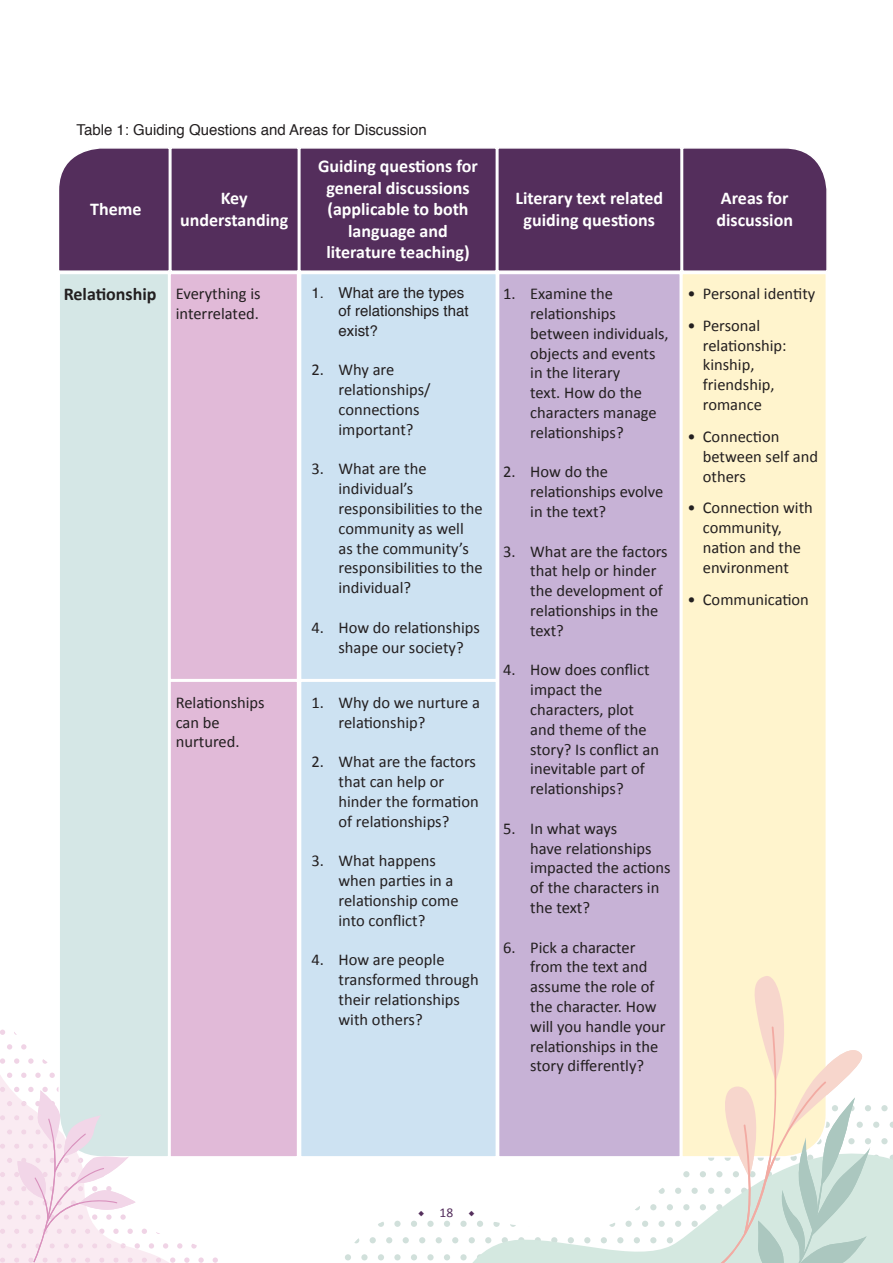
<style>
.page{position:relative;width:893px;height:1263px;background:#fff}
.page>*{position:absolute;margin:0;border:0;box-sizing:border-box;transform-origin:0 0}
.t1{font:700 18px/21.6px "Calibri";color:#fff;text-align:center}
.t2{font:700 18px "Calibri";color:#231f20}
.t3{font:16.5px/19.8px "Calibri";color:#231f20}
.t4{font:15px/18px "Helvetica";color:#231f20;text-align:right}
.t5{font:13.5px "Minion Pro";color:#542e5c}
.s1{font-weight:400;font-size:16.5px}
.s2{font-family:"Calibri"}
</style>
<div class="page">
<svg style="left:378px;top:1222px;width:6px;height:5px"></svg>
<div style="left:394px;top:1221px;width:7px;height:6px;background:#d1e0db;border-radius:50%"></div>
<svg style="left:411px;top:1221px;width:6px;height:6px"></svg>
<div style="left:427px;top:1221px;width:7px;height:6px;background:#d1e0db;border-radius:50%"></div>
<svg style="left:444px;top:1221px;width:6px;height:6px"></svg>
<svg style="left:354px;top:1238px;width:5px;height:5px"></svg>
<svg style="left:370px;top:1237px;width:6px;height:6px"></svg>
<svg style="left:386px;top:1237px;width:6px;height:6px"></svg>
<svg style="left:403px;top:1237px;width:6px;height:6px"></svg>
<svg style="left:419px;top:1237px;width:6px;height:6px"></svg>
<svg style="left:436px;top:1237px;width:6px;height:6px"></svg>
<svg style="left:452px;top:1237px;width:6px;height:6px"></svg>
<svg style="left:345px;top:1254px;width:6px;height:6px"></svg>
<div style="left:361px;top:1254px;width:7px;height:6px;background:#d1e0db;border-radius:50%"></div>
<svg style="left:378px;top:1254px;width:6px;height:6px"></svg>
<div style="left:394px;top:1254px;width:7px;height:6px;background:#d1e0db;border-radius:50%"></div>
<svg style="left:411px;top:1254px;width:6px;height:6px"></svg>
<div style="left:427px;top:1254px;width:7px;height:6px;background:#d1e0db;border-radius:50%"></div>
<svg style="left:444px;top:1254px;width:6px;height:6px"></svg>
<svg style="left:458px;top:1105px;width:435px;height:158px"></svg>
<svg style="left:213px;top:1257px;width:5px;height:6px"></svg>
<svg style="left:0;top:1029px;width:5px;height:6px"></svg>
<div style="left:60px;top:274px;width:108px;height:770px;background:#d5e7e6"></div>
<div style="left:169px;top:273px;width:129px;height:407px;background:#e1bad8;border:2px solid #fff"></div>
<div style="left:169px;top:680px;width:129px;height:477px;background:#e1bad8;border:2px solid #fff"></div>
<div style="left:300px;top:273px;width:197px;height:407px;background:#cde2f2;border:2px solid #fff"></div>
<div style="left:300px;top:680px;width:197px;height:477px;background:#cde2f2;border:2px solid #fff"></div>
<div style="left:498px;top:273px;width:183px;height:884px;background:#c7b2d6;border:2px solid #fff"></div>
<div style="left:680px;top:273px;width:146px;height:885px;background:#fff4cd"></div>
<div style="left:683px;top:148px;width:144px;height:123px;background:#542e5c"></div>
<div style="left:299px;top:147px;width:198px;height:125px;background:#542e5c;border:2px solid #fff"></div>
<div style="left:497px;top:147px;width:185px;height:125px;background:#542e5c;border:2px solid #fff"></div>
<div style="left:170px;top:147px;width:129px;height:125px;background:#542e5c;border:2px solid #fff"></div>
<svg style="left:59px;top:147px;width:112px;height:125px"></svg>
<svg style="left:700px;top:972px;width:179px;height:291px"></svg>
<svg style="left:0;top:1044px;width:204px;height:219px"></svg>
<p class="t4" style="left:77px;top:122px;width:352px">Table 1: Guiding Questions and Areas for Discussion</p>
<p class="t1" style="left:90px;top:198px;width:53px">Theme</p>
<p class="t1" style="left:180px;top:188px;width:110px">Key understanding</p>
<p class="t2" style="left:64px;top:283px;width:198px">Relationship <span class="s1">Everything is</span></p>
<p class="t3" style="left:176px;top:304px;width:85px">interrelated.</p>
<p class="t1" style="left:318px;top:155px;width:161px">Guiding questions for general discussions (applicable to both language and literature teaching)</p>
<p class="t4" style="left:311px;top:284px;width:159px">1. What are the types of relationships that</p>
<p class="t4" style="left:338px;top:322px;width:41px">exist?</p>
<p class="t3" style="left:338px;top:360px;width:94px;text-indent:-27px">2. Why are relationships/ connections important?</p>
<p class="t3" style="left:338px;top:459px;width:146px;text-indent:-27px">3. What are the individual’s responsibilities to the community as well<br>as the community’s responsibilities to the individual?</p>
<p class="t3" style="left:338px;top:617px;width:143px;text-indent:-27px">4. How do relationships shape our society?</p>
<p class="t3" style="left:176px;top:692px;width:90px">Relationships can be nurtured.</p>
<p class="t3" style="left:338px;top:692px;width:143px;text-indent:-27px">1. Why do we nurture a relationship?</p>
<p class="t3" style="left:338px;top:752px;width:142px;text-indent:-27px">2. What are the factors that can help or hinder the formation of relationships?</p>
<p class="t3" style="left:338px;top:851px;width:122px;text-indent:-27px">3. What happens when parties in a relationship come into conflict?</p>
<p class="t3" style="left:338px;top:950px;width:142px;text-indent:-27px">4. How are people transformed through their relationships with others?</p>
<p class="t1" style="left:515px;top:188px;width:149px">Literary text related guiding questions</p>
<p class="t1" style="left:716px;top:188px;width:78px;text-align:left">Areas for discussion</p>
<p class="t3" style="left:530px;top:284px;width:140px;text-indent:-27px">1. Examine the relationships between individuals, objects and events in the literary<br>text. How do the characters manage relationships?</p>
<p class="t3" style="left:530px;top:462px;width:134px;text-indent:-27px">2. How do the relationships evolve in the text?</p>
<p class="t3" style="left:530px;top:541px;width:139px;text-indent:-27px">3. What are the factors that help or hinder the development of relationships in the text?</p>
<p class="t3" style="left:530px;top:660px;width:130px;text-indent:-27px">4. How does conflict impact the characters, plot and theme of the story? Is conflict an inevitable part of relationships?</p>
<p class="t3" style="left:530px;top:818px;width:142px;text-indent:-27px">5. In what ways<br>have relationships impacted the actions of the characters in the text?</p>
<p class="t3" style="left:530px;top:937px;width:137px;text-indent:-27px">6. Pick a character from the text and assume the role of the character. How will you handle your relationships in the story differently?</p>
<p class="t3" style="left:687px;top:284px;width:129px">• Personal identity</p>
<p class="t3" style="left:703px;top:316px;width:85px;text-indent:-15px">• Personal relationship: kinship, friendship, romance</p>
<p class="t3" style="left:703px;top:427px;width:117px;text-indent:-15px">• Connection between self and others</p>
<p class="t3" style="left:703px;top:498px;width:112px;text-indent:-15px">• Connection with community, nation and the environment</p>
<p class="t3" style="left:687px;top:589px;width:123px">• Communication</p>
<p class="t5" style="left:418px;top:1204px;width:58px">◆ <span class="s2">18</span> ◆</p>
</div>
